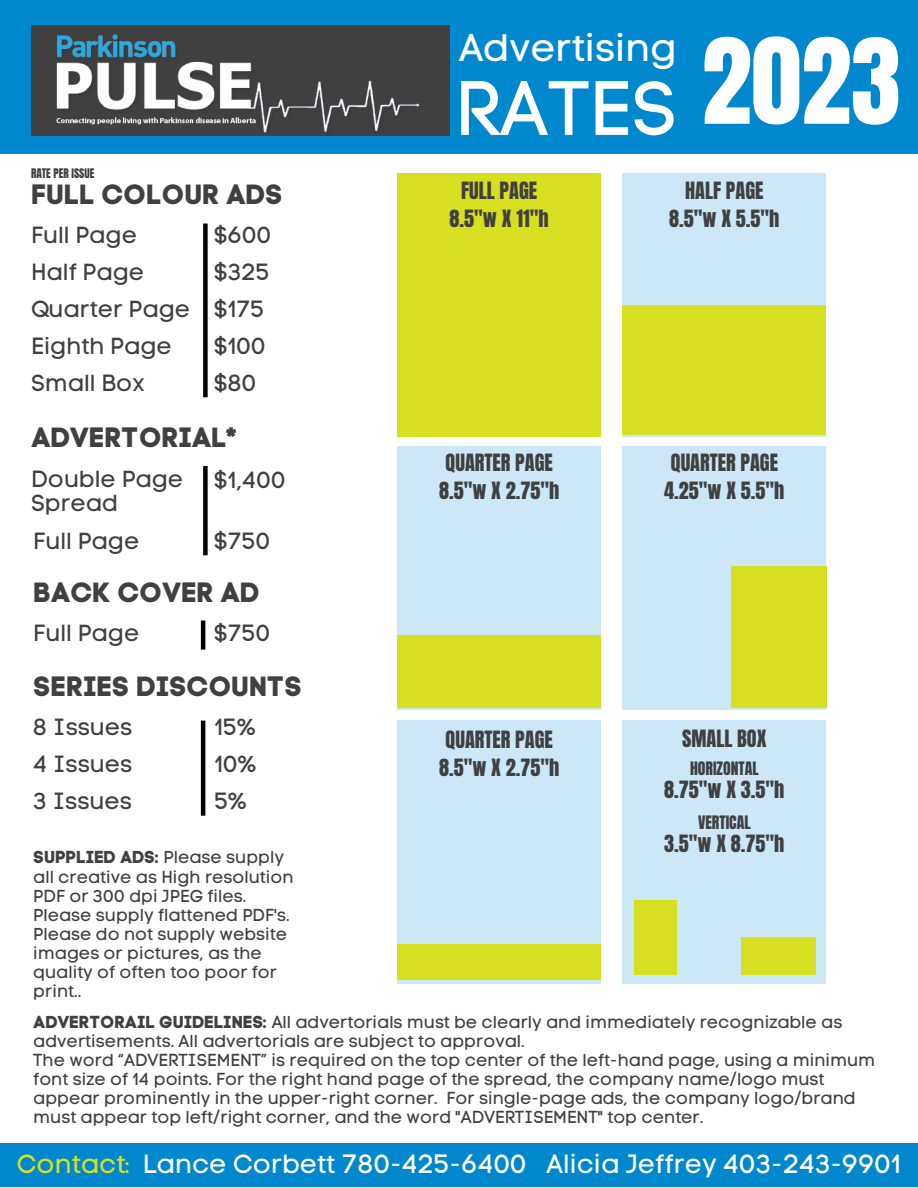
<style>
.page{position:relative;width:918px;height:1188px;background:#fff}
.page>*{position:absolute;margin:0;border:0;box-sizing:border-box;transform-origin:0 0}
.t1{font:100.8px "Anton";color:#fff}
.t2{font:76.05px "Code Pro Normal LC";color:#fff}
.t3{font:38.25px "Code Pro Normal LC";color:#fff}
.t4{font:27.75px "Code Pro Bold LC";color:#404041}
.t5{font:26.25px "Code Pro Normal LC";color:#fff}
.t6{font:23.25px/23.7px "Code Pro Normal LC";color:#404041}
.t7{font:20.25px "Anton";color:#404041}
.t8{font:17.25px/19.2px "Code Pro Normal LC";color:#404041}
.t9{font:15.75px "Anton";color:#404041}
.t10{font:11.25px "Anton";color:#404041}
.s1{font-family:"Code Pro Bold LC"}
.s2{color:#d7df21}
</style>
<div class="page">
<div style="left:0;top:0;width:918px;height:154px;background:#0088cf"></div>
<img style="left:31px;top:25px;width:419px;height:110px">
<div style="left:203px;top:224px;width:5px;height:173px;background:#000"></div>
<div style="left:203px;top:466px;width:5px;height:89px;background:#000"></div>
<hr style="left:201px;top:620px;width:4px;height:30px;background:#000">
<hr style="left:201px;top:721px;width:4px;height:95px;background:#000">
<div style="left:397px;top:173px;width:204px;height:263px;background:#d7df21"></div>
<div style="left:397px;top:446px;width:204px;height:263px;background:#cce7f5"></div>
<div style="left:397px;top:721px;width:204px;height:263px;background:#cce7f5"></div>
<div style="left:623px;top:173px;width:203px;height:263px;background:#cce7f5"></div>
<div style="left:623px;top:446px;width:203px;height:263px;background:#cce7f5"></div>
<div style="left:623px;top:721px;width:203px;height:263px;background:#cce7f5"></div>
<div style="left:623px;top:305px;width:203px;height:130px;background:#d7df21"></div>
<div style="left:397px;top:635px;width:204px;height:73px;background:#d7df21"></div>
<div style="left:731px;top:566px;width:95px;height:142px;background:#d7df21"></div>
<div style="left:397px;top:944px;width:204px;height:36px;background:#d7df21"></div>
<div style="left:741px;top:937px;width:75px;height:38px;background:#d7df21"></div>
<div style="left:634px;top:900px;width:43px;height:75px;background:#d7df21"></div>
<div style="left:0;top:1143px;width:918px;height:44px;background:#0088cf"></div>
<p class="t10" style="left:31px;top:165px;width:65px">RATE PER ISSUE</p>
<p class="t4" style="left:31px;top:178px;width:253px">FULL COLOUR ADS</p>
<p class="t6" style="left:31px;top:223px;width:108px">Full Page</p>
<p class="t6" style="left:31px;top:260px;width:115px">Half Page</p>
<p class="t6" style="left:31px;top:297px;width:161px">Quarter Page</p>
<p class="t6" style="left:31px;top:334px;width:142px">Eighth Page</p>
<p class="t6" style="left:31px;top:371px;width:115px">Small Box</p>
<p class="t6" style="left:214px;top:223px;width:59px">$600</p>
<p class="t6" style="left:214px;top:260px;width:57px">$325</p>
<p class="t6" style="left:214px;top:297px;width:52px">$175</p>
<p class="t6" style="left:214px;top:334px;width:53px">$100</p>
<p class="t6" style="left:214px;top:371px;width:44px">$80</p>
<p class="t4" style="left:31px;top:421px;width:208px">ADVERTORIAL*</p>
<p class="t6" style="left:31px;top:467px;width:154px">Double Page<br>Spread</p>
<p class="t6" style="left:33px;top:529px;width:108px">Full Page</p>
<p class="t6" style="left:214px;top:468px;width:73px">$1,400</p>
<p class="t6" style="left:214px;top:529px;width:58px">$750</p>
<p class="t4" style="left:33px;top:576px;width:228px">BACK COVER AD</p>
<p class="t6" style="left:33px;top:621px;width:108px">Full Page</p>
<p class="t6" style="left:214px;top:621px;width:58px">$750</p>
<p class="t4" style="left:33px;top:670px;width:270px">SERIES DISCOUNTS</p>
<p class="t3" style="left:459px;top:24px;width:219px">Advertising</p>
<p class="t2" style="left:455px;top:63px;width:224px">RATES</p>
<p class="t1" style="left:702px;top:9px;width:201px">2023</p>
<p class="t7" style="left:461px;top:176px;width:78px">FULL PAGE</p>
<p class="t7" style="left:450px;top:204px;width:101px">8.5"w X 11"h</p>
<p class="t7" style="left:445px;top:448px;width:109px">QUARTER PAGE</p>
<p class="t7" style="left:439px;top:476px;width:122px">8.5"w X 2.75"h</p>
<p class="t7" style="left:685px;top:175px;width:80px">HALF PAGE</p>
<p class="t7" style="left:669px;top:204px;width:112px">8.5"w X 5.5"h</p>
<p class="t7" style="left:671px;top:448px;width:109px">QUARTER PAGE</p>
<p class="t7" style="left:664px;top:476px;width:122px">4.25"w X 5.5"h</p>
<p class="t6" style="left:33px;top:715px;width:101px">8 Issues</p>
<p class="t6" style="left:33px;top:752px;width:100px">4 Issues</p>
<p class="t6" style="left:33px;top:789px;width:100px">3 Issues</p>
<p class="t6" style="left:214px;top:715px;width:42px">15%</p>
<p class="t6" style="left:214px;top:752px;width:43px">10%</p>
<p class="t6" style="left:214px;top:789px;width:34px">5%</p>
<p class="t7" style="left:682px;top:724px;width:86px">SMALL BOX</p>
<p class="t9" style="left:690px;top:757px;width:70px">HORIZONTAL</p>
<p class="t7" style="left:664px;top:775px;width:122px">8.75"w X 3.5"h</p>
<p class="t9" style="left:698px;top:811px;width:54px">VERTICAL</p>
<p class="t7" style="left:664px;top:829px;width:122px">3.5"w X 8.75"h</p>
<p class="t7" style="left:445px;top:725px;width:109px">QUARTER PAGE</p>
<p class="t7" style="left:439px;top:753px;width:122px">8.5"w X 2.75"h</p>
<p class="t8" style="left:33px;top:848px;width:262px"><span class="s1">SUPPLIED ADS:</span> Please supply all creative as High resolution<br>PDF or 300 dpi JPEG files.<br>Please supply flattened PDF's.<br>Please do not supply website images or pictures, as the quality of often too poor for print..</p>
<p class="t8" style="left:33px;top:1012px;width:811px"><span class="s1">ADVERTORAIL GUIDELINES:</span> All advertorials must be clearly and immediately recognizable as advertisements. All advertorials are subject to approval.</p>
<p class="t8" style="left:33px;top:1050px;width:843px">The word “ADVERTISEMENT” is required on the top center of the left-hand page, using a minimum font size of 14 points. For the right hand page of the spread, the company name/logo must appear prominently in the upper-right corner. For single-page ads, the company logo/brand must appear top left/right corner, and the word "ADVERTISEMENT" top center.</p>
<p class="t5" style="left:17px;top:1148px;width:886px"><span class="s2">Contact:</span> Lance Corbett 780-425-6400 Alicia Jeffrey 403-243-9901</p>
</div>
